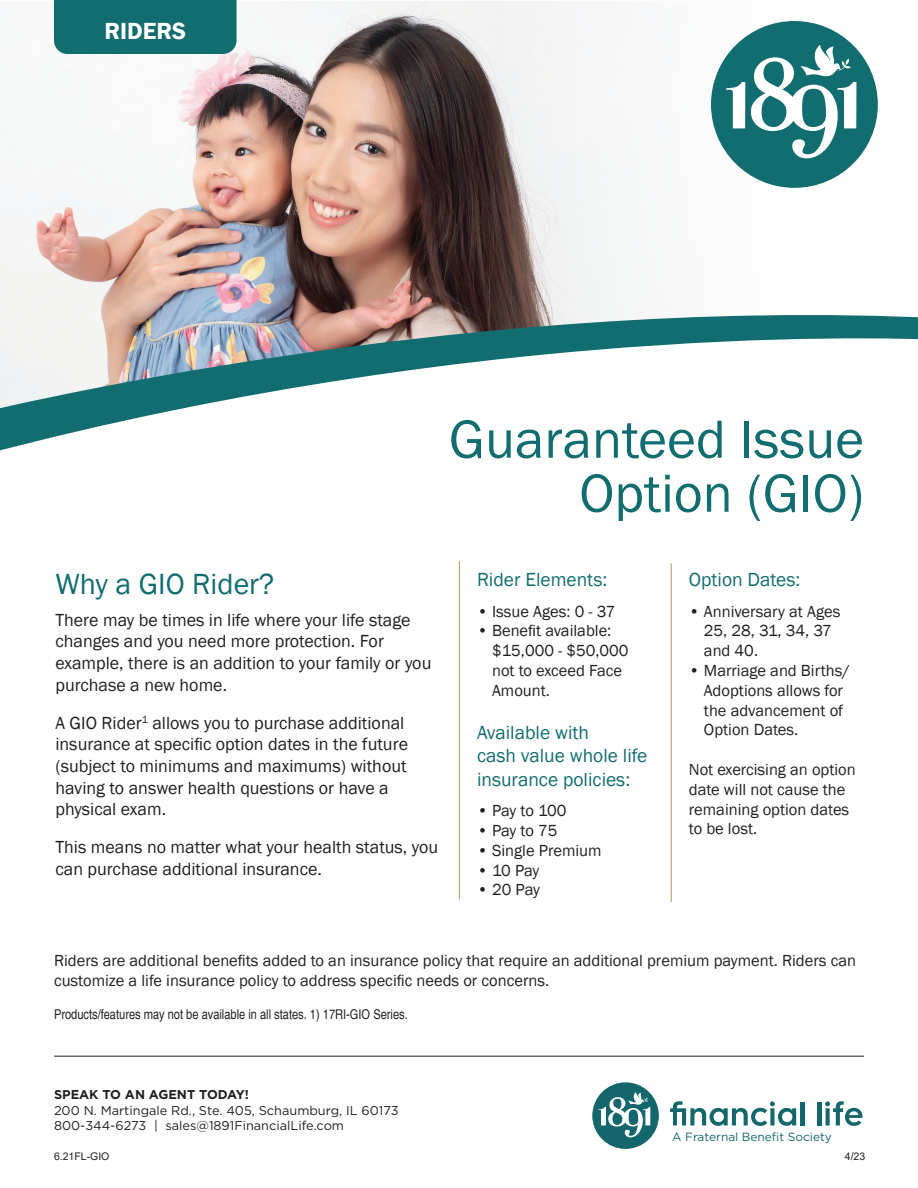
<style>
.page{position:relative;width:918px;height:1188px;background:#fff}
.page>*{position:absolute;margin:0;border:0;box-sizing:border-box;transform-origin:0 0}
.t1{font:55.5px/54px "Franklin Gothic";color:#126d70;text-align:right}
.t2{font:30px "Franklin Gothic";color:#126d70}
.t3{font:600 24px "Franklin Gothic";color:#fff}
.t4{font:19.5px/23.4px "Franklin Gothic";color:#126d70}
.t5{font:18px/21.6px "Franklin Gothic";color:#231f20}
.t6{font:16.5px/19.8px "Franklin Gothic";color:#231f20}
.t7{font:condensed 13.5px "Helvetica";color:#231f20}
.t8{font:12.75px/15.3px "Gotham";color:#231f20}
.t9{font:700 12.75px "Gotham";color:#231f20}
.t10{font:11.85px "Gotham";color:#13676c}
.t11{font:10.5px "Arial";color:#231f20}
</style>
<div class="page">
<img style="left:0;top:178px;width:159px;height:116px">
<svg style="left:159px;top:1px;width:653px;height:293px"></svg>
<svg style="left:0;top:294px;width:918px;height:157px"></svg>
<div style="left:54px;top:0;width:183px;height:54px;background:#126d70"></div>
<hr style="left:671px;top:563px;width:1px;height:339px;background:#b39758">
<hr style="left:459px;top:561px;width:1px;height:339px;background:#b39758">
<hr style="left:54px;top:1056px;width:810px;height:1px;background:#231f20">
<svg style="left:670px;top:1101px;width:126px;height:25px"></svg>
<hr style="left:800px;top:1102px;width:4px;height:23px;background:#13676c">
<hr style="left:817px;top:1102px;width:4px;height:23px;background:#13676c">
<svg style="left:825px;top:1101px;width:37px;height:25px"></svg>
<svg style="left:592px;top:1082px;width:67px;height:67px"></svg>
<div style="left:711px;top:21px;width:167px;height:167px;background:#126d70;border-radius:50%"></div>
<svg style="left:726px;top:82px;width:19px;height:46px"></svg>
<svg style="left:751px;top:45px;width:105px;height:113px"></svg>
<h3 class="t3" style="left:104px;top:17px;width:83px">RIDERS</h3>
<h1 class="t1" style="left:449px;top:413px;width:417px">Guaranteed Issue<br>Option (GIO)</h1>
<h2 class="t2" style="left:55px;top:565px;width:220px">Why a GIO Rider?</h2>
<p class="t5" style="left:55px;top:609px;width:377px">There may be times in life where your life stage changes and you need more protection. For example, there is an addition to your family or you purchase a new home.</p>
<p class="t5" style="left:55px;top:712px;width:354px">A GIO Rider<sup>1</sup> allows you to purchase additional insurance at specific option dates in the future (subject to minimums and maximums) without having to answer health questions or have a physical exam.</p>
<p class="t5" style="left:55px;top:837px;width:384px">This means no matter what your health status, you can purchase additional insurance.</p>
<p class="t4" style="left:477px;top:569px;width:132px">Rider Elements:</p>
<p class="t6" style="left:477px;top:602px;width:140px">• Issue Ages: 0 - 37</p>
<p class="t6" style="left:492px;top:621px;width:138px;text-indent:-15px">• Benefit available: $15,000 - $50,000 not to exceed Face<br>Amount.</p>
<p class="t4" style="left:477px;top:721px;width:172px">Available with<br>cash value whole life insurance policies:</p>
<p class="t6" style="left:477px;top:801px;width:91px">• Pay to 100</p>
<p class="t6" style="left:477px;top:821px;width:82px">• Pay to 75</p>
<p class="t6" style="left:477px;top:841px;width:126px">• Single Premium</p>
<p class="t6" style="left:477px;top:861px;width:64px">• 10 Pay</p>
<p class="t6" style="left:477px;top:880px;width:64px">• 20 Pay</p>
<p class="t4" style="left:689px;top:569px;width:113px">Option Dates:</p>
<p class="t6" style="left:704px;top:602px;width:138px;text-indent:-15px">• Anniversary at Ages<br>25, 28, 31, 34, 37 and 40.</p>
<p class="t6" style="left:704px;top:661px;width:147px;text-indent:-15px">• Marriage and Births/<br>Adoptions allows for the advancement of<br>Option Dates.</p>
<p class="t6" style="left:689px;top:760px;width:168px">Not exercising an option date will not cause the remaining option dates to be lost.</p>
<p class="t6" style="left:54px;top:951px;width:804px">Riders are additional benefits added to an insurance policy that require an additional premium payment. Riders can customize a life insurance policy to address specific needs or concerns.</p>
<p class="t7" style="left:54px;top:1005px;width:355px">Products/features may not be available in all states. 1) 17RI-GIO Series.</p>
<p class="t9" style="left:54px;top:1086px;width:197px">SPEAK TO AN AGENT TODAY!</p>
<p class="t8" style="left:54px;top:1102px;width:346px">200 N. Martingale Rd., Ste. 405, Schaumburg, IL 60173<br>800-344-6273 | sales@1891FinancialLife.com</p>
<p class="t11" style="left:54px;top:1149px;width:57px">6.21FL-GIO</p>
<p class="t10" style="left:672px;top:1129px;width:161px">A Fraternal Benefit Society</p>
<p class="t11" style="left:845px;top:1150px;width:22px">4/23</p>
</div>
